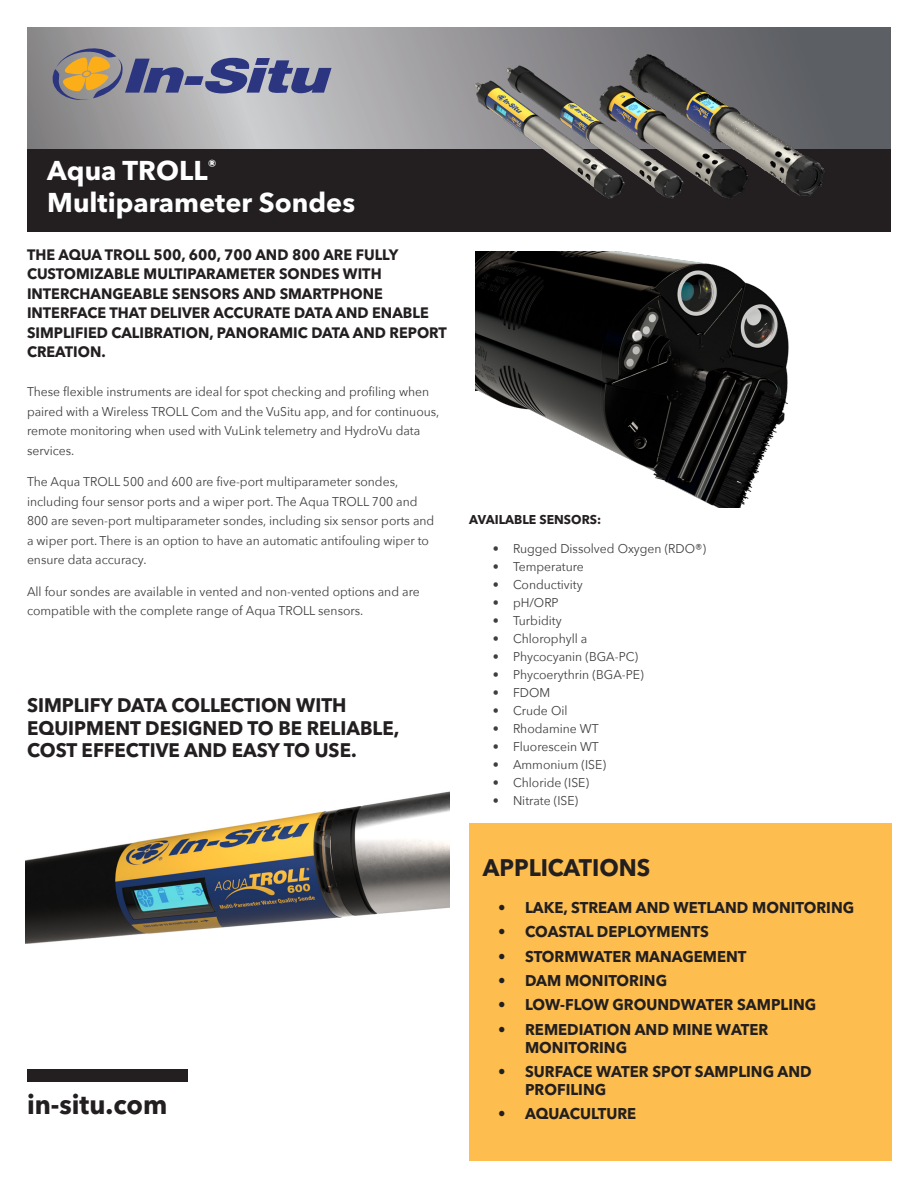
<style>
.page{position:relative;width:918px;height:1188px;background:#fff}
.page>*{position:absolute;margin:0;border:0;box-sizing:border-box;transform-origin:0 0}
.Body_Subhead_Caps{font:700 27.3px "Avenir Next LT Pro";color:#231f20;scale:.96 1}
.t1{font:700 27px/32.4px "Avenir Next LT Pro";color:#fff}
.Body_Subhead_Caps-2{font:700 23.85px "Avenir Next LT Pro";color:#231f20;scale:.96 1}
.Body_Subhead_Caps-3{font:700 19.5px/22.5px "Avenir Next LT Pro";color:#231f20;scale:.96 1}
.t2{font:700 15.45px/18px "Avenir Next LT Pro";color:#231f20;scale:.96 1}
.Body_Subhead_Caps-4{font:700 15px/19.5px "Avenir Next LT Pro";color:#231f20;scale:.96 1}
.t3{font:12.75px/19.5px "Avenir Next";color:#3e3e3f;scale:.96 1}
.Body_Subhead_Caps-5{font:700 12.75px "Avenir Next LT Pro";color:#231f20}
</style>
<div class="page">
<svg style="left:27px;top:27px;width:864px;height:122px;background:#9a9a9c"></svg>
<img style="left:26px;top:791px;width:424px;height:153px">
<div style="left:27px;top:149px;width:864px;height:82px;background:#231f20"></div>
<div style="left:27px;top:1069px;width:161px;height:13px;background:#231f20"></div>
<div style="left:469px;top:823px;width:423px;height:338px;background:#fdbe4f"></div>
<svg style="left:48px;top:44px;width:284px;height:56px;background:#918e9a"></svg>
<img style="left:475px;top:252px;width:314px;height:256px">
<img style="left:424px;top:53px;width:447px;height:146px">
<p class="t1" style="left:47px;top:154px;width:309px">Aqua TROLL<sup>®<br></sup>Multiparameter Sondes</p>
<p class="Body_Subhead_Caps-4" style="left:27px;top:244px;width:439px">THE AQUA TROLL 500, 600, 700 AND 800 ARE FULLY CUSTOMIZABLE MULTIPARAMETER SONDES WITH INTERCHANGEABLE SENSORS AND SMARTPHONE INTERFACE THAT DELIVER ACCURATE DATA AND ENABLE SIMPLIFIED CALIBRATION, PANORAMIC DATA AND REPORT CREATION.</p>
<p class="t3" style="left:27px;top:381px;width:431px">These flexible instruments are ideal for spot checking and profiling when paired with a Wireless TROLL Com and the VuSitu app, and for continuous, remote monitoring when used with VuLink telemetry and HydroVu data services.</p>
<p class="t3" style="left:27px;top:471px;width:426px">The Aqua TROLL 500 and 600 are five-port multiparameter sondes, including four sensor ports and a wiper port. The Aqua TROLL 700 and 800 are seven-port multiparameter sondes, including six sensor ports and a wiper port. There is an option to have an automatic antifouling wiper to ensure data accuracy.</p>
<p class="t3" style="left:27px;top:581px;width:411px">All four sondes are available in vented and non-vented options and are compatible with the complete range of Aqua TROLL sensors.</p>
<p class="Body_Subhead_Caps-3" style="left:27px;top:694px;width:389px">SIMPLIFY DATA COLLECTION WITH<br>EQUIPMENT DESIGNED TO BE RELIABLE,<br>COST EFFECTIVE AND EASY TO USE.</p>
<p class="Body_Subhead_Caps" style="left:27px;top:1088px;width:148px">in-situ.com</p>
<p class="Body_Subhead_Caps-5" style="left:469px;top:512px;width:133px">AVAILABLE SENSORS:</p>
<p class="t3" style="left:493px;top:539px;width:224px">• Rugged Dissolved Oxygen (RDO®)</p>
<p class="t3" style="left:493px;top:557px;width:96px">• Temperature</p>
<p class="t3" style="left:493px;top:575px;width:95px">• Conductivity</p>
<p class="t3" style="left:493px;top:593px;width:70px">• pH/ORP</p>
<p class="t3" style="left:493px;top:611px;width:73px">• Turbidity</p>
<p class="t3" style="left:493px;top:629px;width:100px">• Chlorophyll a</p>
<p class="t3" style="left:493px;top:647px;width:153px">• Phycocyanin (BGA-PC)</p>
<p class="t3" style="left:493px;top:665px;width:159px">• Phycoerythrin (BGA-PE)</p>
<p class="t3" style="left:493px;top:683px;width:61px">• FDOM</p>
<p class="t3" style="left:493px;top:701px;width:79px">• Crude Oil</p>
<p class="t3" style="left:493px;top:719px;width:112px">• Rhodamine WT</p>
<p class="t3" style="left:493px;top:737px;width:112px">• Fluorescein WT</p>
<p class="t3" style="left:493px;top:755px;width:119px">• Ammonium (ISE)</p>
<p class="t3" style="left:493px;top:773px;width:102px">• Chloride (ISE)</p>
<p class="t3" style="left:493px;top:791px;width:91px">• Nitrate (ISE)</p>
<p class="Body_Subhead_Caps-2" style="left:483px;top:853px;width:176px">APPLICATIONS</p>
<p class="t2" style="left:498px;top:898px;width:373px">• LAKE, STREAM AND WETLAND MONITORING</p>
<p class="t2" style="left:498px;top:923px;width:221px">• COASTAL DEPLOYMENTS</p>
<p class="t2" style="left:498px;top:947px;width:260px">• STORMWATER MANAGEMENT</p>
<p class="t2" style="left:498px;top:971px;width:178px">• DAM MONITORING</p>
<p class="t2" style="left:498px;top:996px;width:333px">• LOW-FLOW GROUNDWATER SAMPLING</p>
<p class="t2" style="left:525px;top:1020px;width:255px;text-indent:-27px">• REMEDIATION AND MINE WATER<br>MONITORING</p>
<p class="t2" style="left:525px;top:1062px;width:300px;text-indent:-27px">• SURFACE WATER SPOT SAMPLING AND<br>PROFILING</p>
<p class="t2" style="left:498px;top:1105px;width:145px">• AQUACULTURE</p>
</div>
